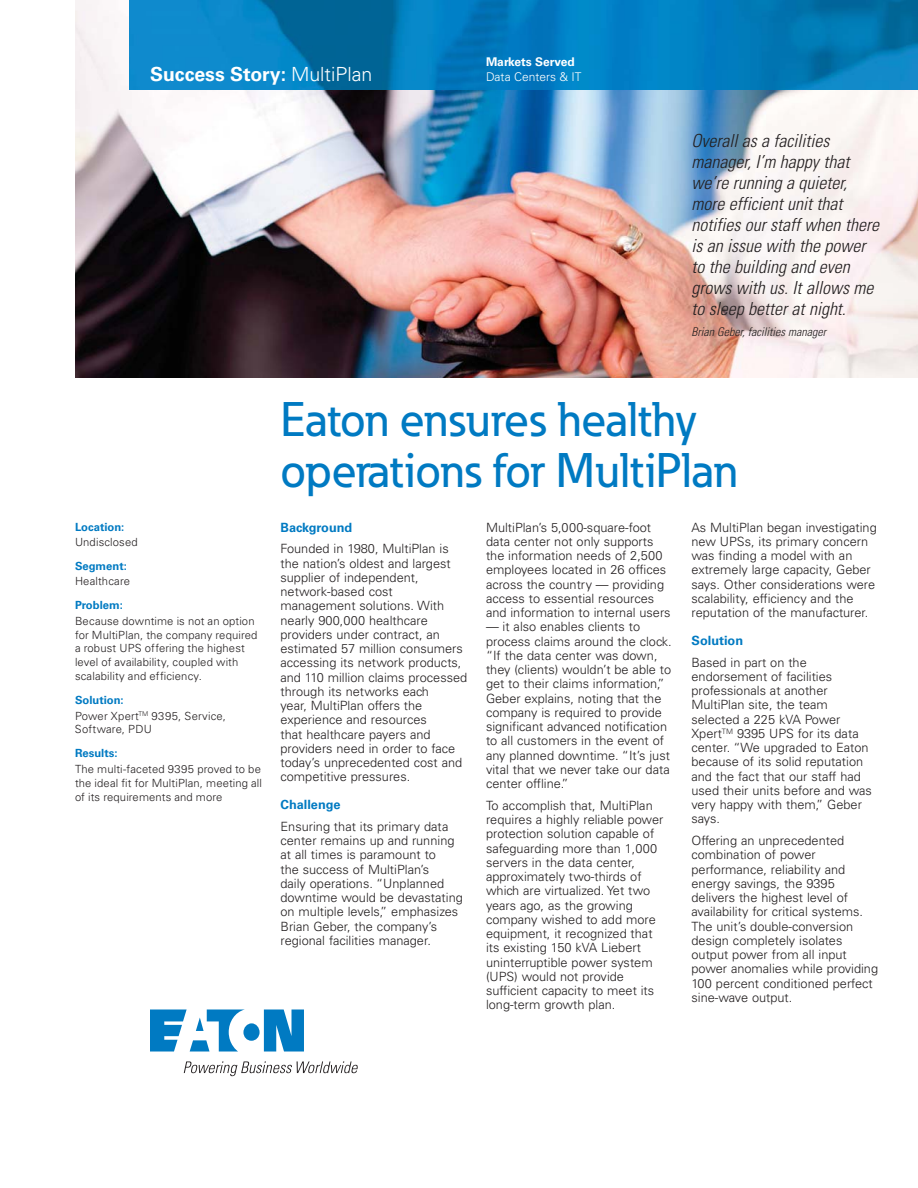
<style>
.page{position:relative;width:918px;height:1188px;background:#fff}
.page>*{position:absolute;margin:0;border:0;box-sizing:border-box;transform-origin:0 0}
.t1{font:500 48px/51px "Eaton";color:#007ac2}
.t2{font:700 19.5px "Univers LT Std";color:#fff}
.t3{font:italic 300 condensed 18px/21px "Univers";color:#231f20}
.t4{font:300 12.75px/14.2px "Univers LT Std";color:#231f20}
.t5{font:700 12.75px "Univers LT Std";color:#007ac2}
.t6{font:italic 300 condensed 12px "Univers";color:#231f20}
.t7{font:300 12px "Univers LT Std";color:#fff}
.t8{font:700 12px "Univers LT Std";color:#fff}
.t9{font:300 11.25px/13.8px "Univers LT Std";letter-spacing:.01em;color:#231f20}
.t10{font:700 11.25px "Univers LT Std";color:#007ac2}
.s1{font-family:"Univers";font-weight:300}
.s2{font-weight:700;color:#007ac2}
</style>
<div class="page">
<img style="left:75px;top:0;width:843px;height:378px">
<img style="left:129px;top:0;width:789px;height:90px">
<svg style="left:150px;top:1010px;width:154px;height:42px"></svg>
<svg style="left:184px;top:1061px;width:174px;height:15px"></svg>
<h2 class="t2" style="left:150px;top:66px;width:224px">Success Story: <span class="s1">MultiPlan</span></h2>
<p class="t8" style="left:486px;top:57px;width:90px">Markets Served</p>
<p class="t7" style="left:486px;top:72px;width:97px">Data Centers &amp; IT</p>
<h3 class="t3" style="left:692px;top:132px;width:189px">Overall as a facilities manager, I’m happy that we’re running a quieter, more efficient unit that notifies our staff when there is an issue with the power to the building and even grows with us. It allows me to sleep better at night.</h3>
<p class="t6" style="left:692px;top:327px;width:136px">Brian Geber, facilities manager</p>
<p class="t10" style="left:75px;top:522px;width:51px">Location:</p>
<p class="t9" style="left:75px;top:536px;width:64px">Undisclosed</p>
<p class="t10" style="left:75px;top:561px;width:53px">Segment:</p>
<p class="t9" style="left:75px;top:575px;width:57px">Healthcare</p>
<p class="t10" style="left:75px;top:601px;width:49px">Problem:</p>
<p class="t9" style="left:75px;top:614px;width:184px">Because downtime is not an option for MultiPlan, the company required a robust UPS offering the highest level of availability, coupled with scalability and efficiency.</p>
<p class="t9" style="left:75px;top:693px;width:152px;line-height:15.5px"><span class="s2">Solution:<br></span>Power Xpert<sup>TM</sup> 9395, Service,</p>
<p class="t9" style="left:75px;top:723px;width:78px">Software, PDU</p>
<p class="t10" style="left:75px;top:749px;width:44px">Results:</p>
<p class="t9" style="left:75px;top:763px;width:189px;text-align:justify">The multi-faceted 9395 proved to be the ideal fit for MultiPlan, meeting all of its requirements and more</p>
<h1 class="t1" style="left:281px;top:394px;width:459px">Eaton ensures healthy operations for MultiPlan</h1>
<p class="t5" style="left:281px;top:522px;width:73px">Background</p>
<p class="t4" style="left:281px;top:543px;width:188px">Founded in 1980, MultiPlan is the nation’s oldest and largest supplier of independent, network-based cost management solutions. With nearly 900,000 healthcare providers under contract, an estimated 57 million consumers accessing its network products, and 110 million claims processed through its networks each<br>year, MultiPlan offers the experience and resources<br>that healthcare payers and providers need in order to face today’s unprecedented cost and competitive pressures.</p>
<p class="t5" style="left:281px;top:799px;width:61px">Challenge</p>
<p class="t4" style="left:281px;top:820px;width:184px">Ensuring that its primary data center remains up and running at all times is paramount to<br>the success of MultiPlan’s<br>daily operations. “Unplanned downtime would be devastating on multiple levels,” emphasizes<br>Brian Geber, the company’s regional facilities manager.</p>
<p class="t4" style="left:486px;top:521px;width:186px">MultiPlan’s 5,000-square-foot data center not only supports the information needs of 2,500 employees located in 26 offices across the country — providing access to essential resources and information to internal users</p>
<p class="t4" style="left:486px;top:621px;width:187px">— it also enables clients to process claims around the clock. “If the data center was down, they (clients) wouldn’t be able to get to their claims information,”<br>Geber explains, noting that the company is required to provide significant advanced notification to all customers in the event of any planned downtime. “It’s just vital that we never take our data center offline.”</p>
<p class="t4" style="left:486px;top:799px;width:179px">To accomplish that, MultiPlan requires a highly reliable power protection solution capable of safeguarding more than 1,000 servers in the data center, approximately two-thirds of which are virtualized. Yet two years ago, as the growing company wished to add more equipment, it recognized that its existing 150 kVA Liebert uninterruptible power system (UPS) would not provide sufficient capacity to meet its long-term growth plan.</p>
<p class="t4" style="left:692px;top:521px;width:187px">As MultiPlan began investigating new UPSs, its primary concern was finding a model with an extremely large capacity, Geber says. Other considerations were scalability, efficiency and the reputation of the manufacturer.</p>
<p class="t5" style="left:692px;top:635px;width:53px">Solution</p>
<p class="t4" style="left:692px;top:656px;width:182px">Based in part on the endorsement of facilities professionals at another<br>MultiPlan site, the team selected a 225 kVA Power<br>Xpert<sup>TM</sup> 9395 UPS for its data center. “We upgraded to Eaton because of its solid reputation and the fact that our staff had used their units before and was very happy with them,” Geber says.</p>
<p class="t4" style="left:692px;top:834px;width:188px">Offering an unprecedented combination of power performance, reliability and energy savings, the 9395 delivers the highest level of availability for critical systems.<br>The unit’s double-conversion design completely isolates output power from all input power anomalies while providing<br>100 percent conditioned perfect sine-wave output.</p>
</div>
